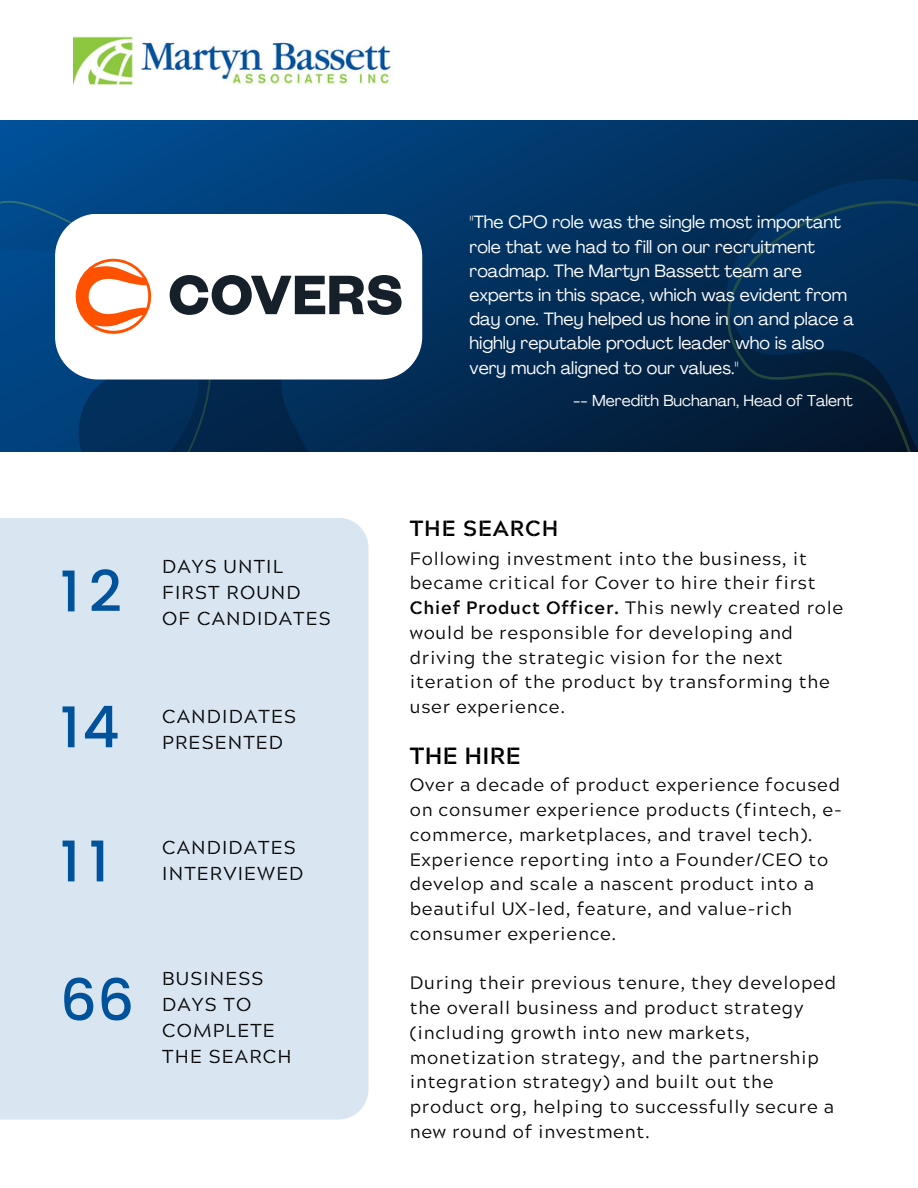
<style>
.page{position:relative;width:918px;height:1188px;background:#fff}
.page>*{position:absolute;margin:0;border:0;box-sizing:border-box;transform-origin:0 0}
.t1{font:500 57.45px "Poppins";letter-spacing:.095em;color:#00529c}
.t2{font:700 23.4px "Acherus Militant 1";letter-spacing:.015em;color:#000}
.t3{font:700 21.9px "Acherus Militant 1";letter-spacing:.04em;color:#000}
.t4{font:18.75px/25.8px "Acherus Militant 1";letter-spacing:.06em;color:#000}
.t5{font:18px/24.8px "Acherus Militant 1";letter-spacing:.04em;color:#000}
.t6{font:17.55px/24.2px "Agrandir";color:#fff}
.t7{font:15.6px "Agrandir";color:#fff}
.s1{font-weight:700}
</style>
<div class="page">
<svg style="left:0;top:120px;width:918px;height:332px;background:#013464"></svg>
<svg style="left:687px;top:164px;width:231px;height:288px;background:#022950"></svg>
<svg style="left:724px;top:194px;width:194px;height:258px;background:#03284c"></svg>
<svg style="left:0;top:197px;width:219px;height:255px;background:#004584"></svg>
<svg style="left:78px;top:379px;width:255px;height:73px;background:#032d56"></svg>
<img style="left:73px;top:36px;width:320px;height:49px">
<svg style="left:55px;top:214px;width:367px;height:165px"></svg>
<div style="left:0;top:518px;width:369px;height:602px;background:#d9e5f0"></div>
<svg style="left:170px;top:275px;width:232px;height:40px"></svg>
<svg style="left:76px;top:259px;width:75px;height:75px"></svg>
<h1 class="t1" style="left:60px;top:549px;width:63px">12</h1>
<h1 class="t1" style="left:60px;top:685px;width:61px">14</h1>
<p class="t4" style="left:162px;top:553px;width:170px">DAYS UNTIL<br>FIRST ROUND<br>OF CANDIDATES</p>
<p class="t4" style="left:162px;top:703px;width:135px">CANDIDATES<br>PRESENTED</p>
<h1 class="t1" style="left:60px;top:819px;width:50px">11</h1>
<p class="t4" style="left:162px;top:834px;width:143px">CANDIDATES<br>INTERVIEWED</p>
<h1 class="t1" style="left:60px;top:958px;width:76px">66</h1>
<p class="t4" style="left:162px;top:965px;width:131px">BUSINESS<br>DAYS TO<br>COMPLETE<br>THE SEARCH</p>
<p class="t6" style="left:470px;top:210px;width:386px">"The CPO role was the single most important role that we had to fill on our recruitment roadmap. The Martyn Bassett team are experts in this space, which was evident from day one. They helped us hone in on and place a highly reputable product leader who is also very much aligned to our values."</p>
<p class="t7" style="left:573px;top:391px;width:281px">-- Meredith Buchanan, Head of Talent</p>
<p class="t3" style="left:410px;top:510px;width:150px">THE SEARCH</p>
<p class="t5" style="left:410px;top:545px;width:435px">Following investment into the business, it became critical for Cover to hire their first <span class="s1">Chief Product Officer.</span> This newly created role would be responsible for developing and driving the strategic vision for the next iteration of the product by transforming the user experience.</p>
<p class="t2" style="left:410px;top:736px;width:112px">THE HIRE</p>
<p class="t5" style="left:410px;top:772px;width:434px">Over a decade of product experience focused on consumer experience products (fintech, e&shy;commerce, marketplaces, and travel tech).<br>Experience reporting into a Founder/CEO to develop and scale a nascent product into a beautiful UX-led, feature, and value-rich consumer experience.</p>
<p class="t5" style="left:410px;top:970px;width:428px">During their previous tenure, they developed the overall business and product strategy (including growth into new markets, monetization strategy, and the partnership integration strategy) and built out the product org, helping to successfully secure a new round of investment.</p>
</div>
